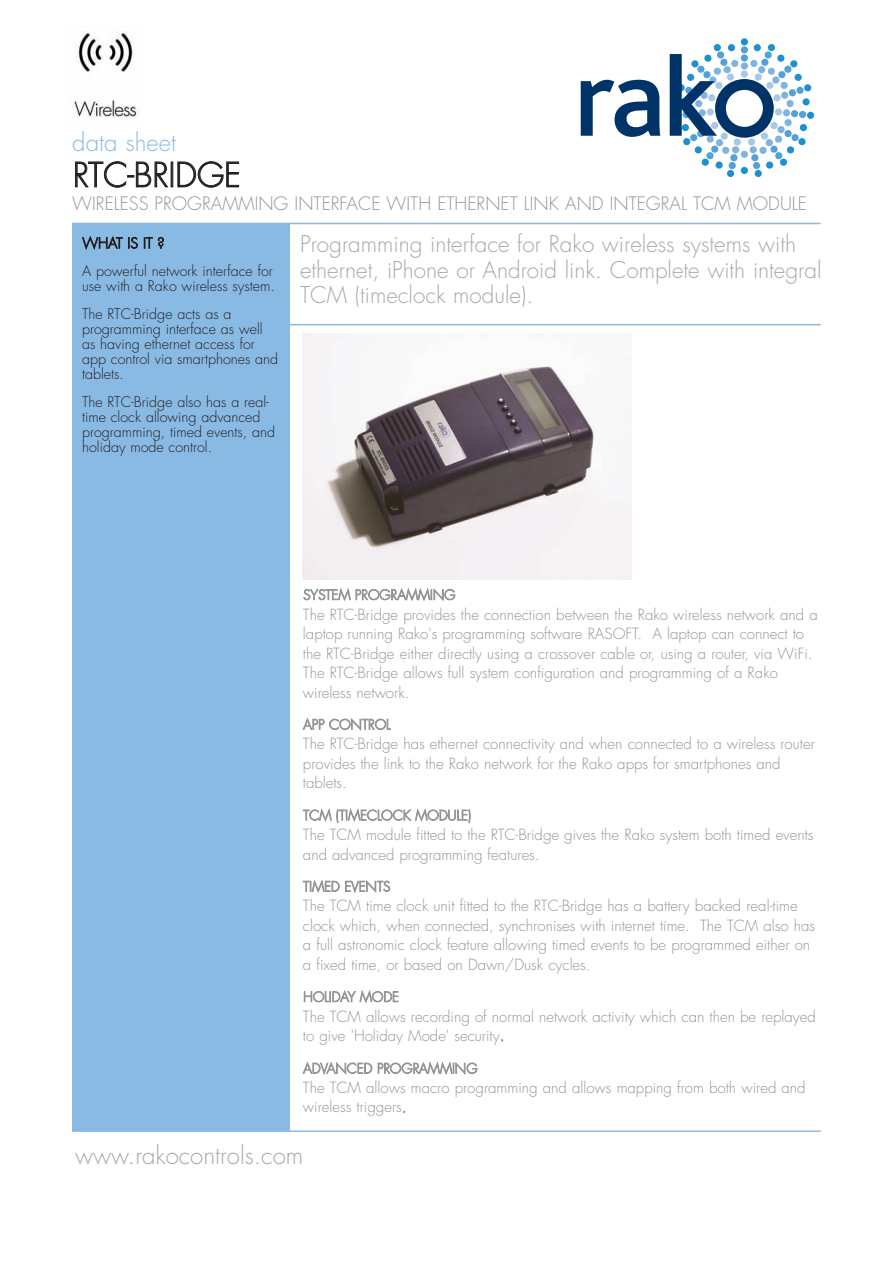
<style>
.page{position:relative;width:893px;height:1263px;background:#fff}
.page>*{position:absolute;margin:0;border:0;box-sizing:border-box;transform-origin:0 0}
.t1{font:300 33px "Futura";color:#231f20}
.t2{font:300 24px "Futura";color:#a8a9ad}
.t3{font:300 24px "Futura";color:#89bae4}
.t4{font:300 22.5px/25.5px "Futura";color:#a8a9ad}
.t5{font:300 18px "Futura";color:#939598}
.t6{font:300 15px/19.5px "Futura";color:#939598}
.t7{font:300 14.25px/15px "Futura";color:#231f20}
.t8{font:300 13.5px "Futura";color:#939598}
</style>
<div class="page">
<img style="left:71px;top:31px;width:68px;height:87px">
<hr style="left:72px;top:223px;width:749px;height:1px;background:#89bae4">
<hr style="left:72px;top:324px;width:749px;height:1px;background:#89bae4">
<hr style="left:72px;top:1130px;width:749px;height:2px;background:#89bae4">
<div style="left:72px;top:224px;width:218px;height:907px;background:#89bae4"></div>
<div style="left:741px;top:38px;width:7px;height:7px;background:#1d90d0;border-radius:50%"></div>
<div style="left:727px;top:170px;width:7px;height:7px;background:#1d90d0;border-radius:3px"></div>
<div style="left:754px;top:170px;width:8px;height:7px;background:#1d90d0;border-radius:3px"></div>
<div style="left:807px;top:112px;width:7px;height:7px;background:#1d90d0;border-radius:50%"></div>
<div style="left:741px;top:167px;width:7px;height:7px;background:#1d90d0;border-radius:50%"></div>
<svg style="left:581px;top:80px;width:79px;height:57px"></svg>
<svg style="left:670px;top:44px;width:142px;height:125px"></svg>
<img style="left:303px;top:334px;width:329px;height:245px">
<h2 class="t3" style="left:72px;top:132px;width:105px">data sheet</h2>
<h1 class="t1" style="left:73px;top:160px;width:169px">RTC-BRIDGE</h1>
<p class="t5" style="left:72px;top:195px;width:736px">WIRELESS PROGRAMMING INTERFACE WITH ETHERNET LINK AND INTEGRAL TCM MODULE</p>
<p class="t7" style="left:82px;top:230px;width:192px;line-height:27.9px">WHAT IS IT ?<br>A powerful network interface for</p>
<p class="t7" style="left:82px;top:273px;width:194px;line-height:27.8px">use with a Rako wireless system.<br>The RTC-Bridge acts as a</p>
<p class="t7" style="left:82px;top:322px;width:198px">programming interface as well as having ethernet access for app control via smartphones and tablets.</p>
<p class="t7" style="left:82px;top:395px;width:195px">The RTC-Bridge also has a real&shy;time clock allowing advanced programming, timed events, and holiday mode control.</p>
<h3 class="t4" style="left:300px;top:233px;width:523px">Programming interface for Rako wireless systems with ethernet, iPhone or Android link. Complete with integral<br>TCM (timeclock module).</h3>
<p class="t8" style="left:303px;top:588px;width:154px">SYSTEM PROGRAMMING</p>
<p class="t6" style="left:303px;top:606px;width:516px">The RTC-Bridge provides the connection between the Rako wireless network and a laptop running Rako's programming software RASOFT. A laptop can connect to the RTC-Bridge either directly using a crossover cable or, using a router, via WiFi.<br>The RTC-Bridge allows full system configuration and programming of a Rako wireless network.</p>
<p class="t8" style="left:303px;top:718px;width:89px">APP CONTROL</p>
<p class="t6" style="left:303px;top:735px;width:513px">The RTC-Bridge has ethernet connectivity and when connected to a wireless router provides the link to the Rako network for the Rako apps for smartphones and tablets.</p>
<p class="t8" style="left:303px;top:809px;width:169px">TCM (TIMECLOCK MODULE)</p>
<p class="t6" style="left:303px;top:826px;width:512px">The TCM module fitted to the RTC-Bridge gives the Rako system both timed events and advanced programming features.</p>
<p class="t8" style="left:303px;top:880px;width:89px">TIMED EVENTS</p>
<p class="t6" style="left:303px;top:897px;width:514px">The TCM time clock unit fitted to the RTC-Bridge has a battery backed real-time clock which, when connected, synchronises with internet time. The TCM also has a full astronomic clock feature allowing timed events to be programmed either on a fixed time, or based on Dawn/Dusk cycles.</p>
<p class="t8" style="left:303px;top:990px;width:97px">HOLIDAY MODE</p>
<p class="t6" style="left:303px;top:1008px;width:514px">The TCM allows recording of normal network activity which can then be replayed to give 'Holiday Mode' security.</p>
<p class="t8" style="left:303px;top:1062px;width:176px">ADVANCED PROGRAMMING</p>
<p class="t6" style="left:303px;top:1079px;width:504px">The TCM allows macro programming and allows mapping from both wired and wireless triggers.</p>
<h2 class="t2" style="left:75px;top:1144px;width:229px">www.rakocontrols.com</h2>
</div>
